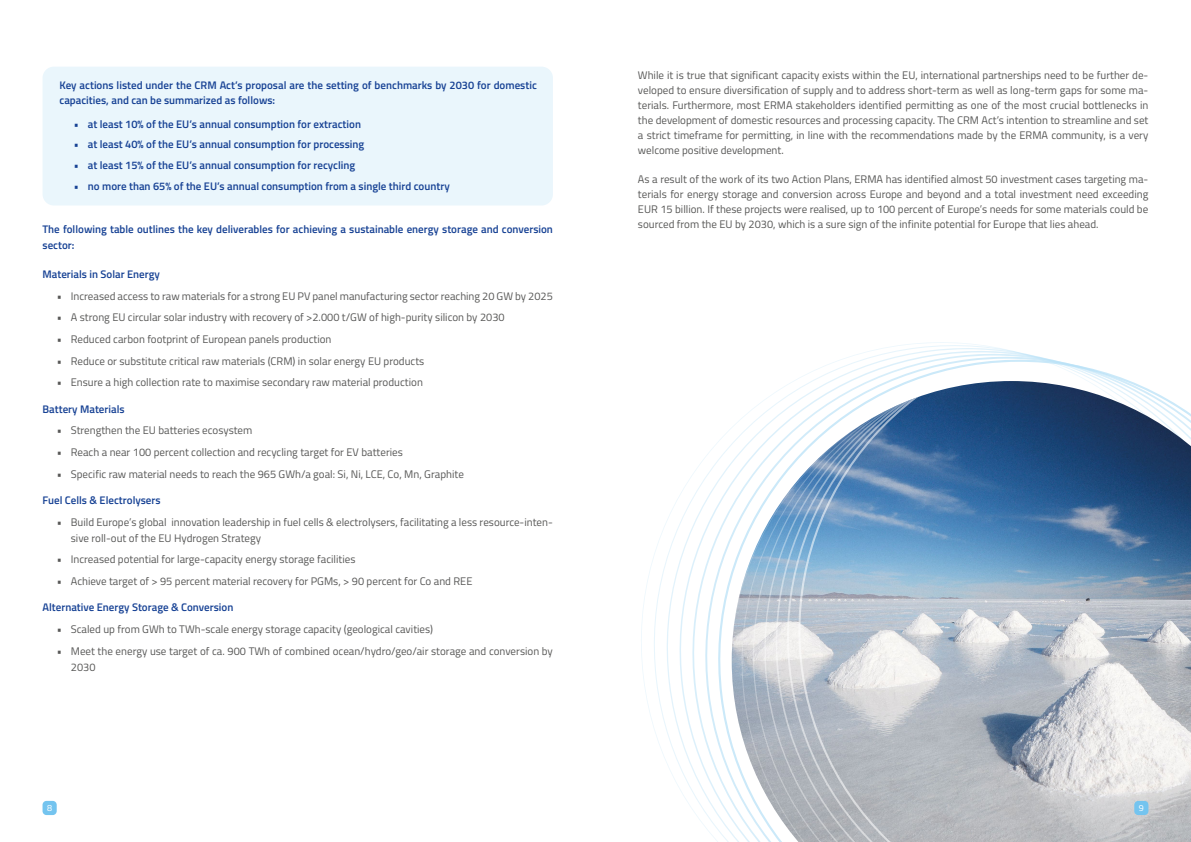
<style>
.page{position:relative;width:1191px;height:842px;background:#fff}
.page>*{position:absolute;margin:0;border:0;box-sizing:border-box;transform-origin:0 0}
.t1{font:11px/15px "Titillium";color:#575756}
.t2{font:600 11px/16px "Titillium";color:#164194}
.t3{font:9px "Titillium";color:#fff}
</style>
<div class="page">
<svg style="left:705px;top:357px;width:348px;height:485px"></svg>
<svg style="left:718px;top:360px;width:412px;height:482px"></svg>
<svg style="left:731px;top:381px;width:10px;height:461px"></svg>
<svg style="left:741px;top:381px;width:12px;height:461px"></svg>
<svg style="left:753px;top:381px;width:11px;height:461px"></svg>
<svg style="left:764px;top:381px;width:11px;height:461px"></svg>
<svg style="left:775px;top:381px;width:12px;height:461px"></svg>
<svg style="left:787px;top:381px;width:11px;height:461px"></svg>
<svg style="left:798px;top:381px;width:393px;height:461px;background:#94a7bc"></svg>
<div style="left:43px;top:67px;width:510px;height:139px;background:#eaf6fc;border-radius:11px"></div>
<div style="left:43px;top:801px;width:14px;height:14px;background:#74c4ef;border-radius:4px"></div>
<div style="left:1134px;top:801px;width:14px;height:14px;background:#74c4ef;border-radius:4px"></div>
<p class="t2" style="left:59px;top:77px;width:479px;line-height:15px">Key actions listed under the CRM Act’s proposal are the setting of benchmarks by 2030 for domestic capacities, and can be summarized as follows:</p>
<p class="t2" style="left:74px;top:115px;width:289px">• at least 10% of the EU’s annual consumption for extraction</p>
<p class="t2" style="left:74px;top:136px;width:292px">• at least 40% of the EU’s annual consumption for processing</p>
<p class="t2" style="left:74px;top:156px;width:283px">• at least 15% of the EU’s annual consumption for recycling</p>
<p class="t2" style="left:74px;top:177px;width:377px">• no more than 65% of the EU’s annual consumption from a single third country</p>
<p class="t2" style="left:43px;top:220px;width:512px">The following table outlines the key deliverables for achieving a sustainable energy storage and conversion sector:</p>
<p class="t2" style="left:43px;top:265px;width:119px">Materials in Solar Energy</p>
<p class="t1" style="left:57px;top:288px;width:498px">• Increased access to raw materials for a strong EU PV panel manufacturing sector reaching 20 GW by 2025</p>
<p class="t1" style="left:57px;top:309px;width:449px">• A strong EU circular solar industry with recovery of &gt;2.000 t/GW of high-purity silicon by 2030</p>
<p class="t1" style="left:57px;top:331px;width:276px">• Reduced carbon footprint of European panels production</p>
<p class="t1" style="left:57px;top:353px;width:369px">• Reduce or substitute critical raw materials (CRM) in solar energy EU products</p>
<p class="t1" style="left:57px;top:374px;width:368px">• Ensure a high collection rate to maximise secondary raw material production</p>
<p class="t2" style="left:43px;top:400px;width:84px">Battery Materials</p>
<p class="t1" style="left:57px;top:422px;width:197px">• Strengthen the EU batteries ecosystem</p>
<p class="t1" style="left:57px;top:444px;width:348px">• Reach a near 100 percent collection and recycling target for EV batteries</p>
<p class="t1" style="left:57px;top:466px;width:409px">• Specific raw material needs to reach the 965 GWh/a goal: Si, Ni, LCE, Co, Mn, Graphite</p>
<p class="t2" style="left:42px;top:491px;width:120px">Fuel Cells &amp; Electrolysers</p>
<p class="t1" style="left:71px;top:513px;width:483px;line-height:16px;text-indent:-14px">• Build Europe’s global innovation leadership in fuel cells &amp; electrolysers, facilitating a less resource-inten&shy;sive roll-out of the EU Hydrogen Strategy</p>
<p class="t1" style="left:57px;top:551px;width:300px">• Increased potential for large-capacity energy storage facilities</p>
<p class="t1" style="left:57px;top:573px;width:417px">• Achieve target of &gt; 95 percent material recovery for PGMs, &gt; 90 percent for Co and REE</p>
<p class="t2" style="left:42px;top:599px;width:192px">Alternative Energy Storage &amp; Conversion</p>
<p class="t1" style="left:57px;top:621px;width:378px">• Scaled up from GWh to TWh-scale energy storage capacity (geological cavities)</p>
<p class="t1" style="left:71px;top:642px;width:483px;line-height:16px;text-indent:-14px">• Meet the energy use target of ca. 900 TWh of combined ocean/hydro/geo/air storage and conversion by<br>2030</p>
<p class="t1" style="left:638px;top:67px;width:512px;text-align:justify">While it is true that significant capacity exists within the EU, international partnerships need to be further de&shy;veloped to ensure diversification of supply and to address short-term as well as long-term gaps for some ma&shy;terials. Furthermore, most ERMA stakeholders identified permitting as one of the most crucial bottlenecks in the development of domestic resources and processing capacity. The CRM Act’s intention to streamline and set a strict timeframe for permitting, in line with the recommendations made by the ERMA community, is a very welcome positive development.</p>
<p class="t1" style="left:638px;top:171px;width:512px;text-align:justify">As a result of the work of its two Action Plans, ERMA has identified almost 50 investment cases targeting ma&shy;terials for energy storage and conversion across Europe and beyond and a total investment need exceeding EUR 15 billion. If these projects were realised, up to 100 percent of Europe’s needs for some materials could be sourced from the EU by 2030, which is a sure sign of the infinite potential for Europe that lies ahead.</p>
<p class="t3" style="left:47px;top:802px;width:7px">8</p>
<p class="t3" style="left:1138px;top:802px;width:7px">9</p>
</div>
